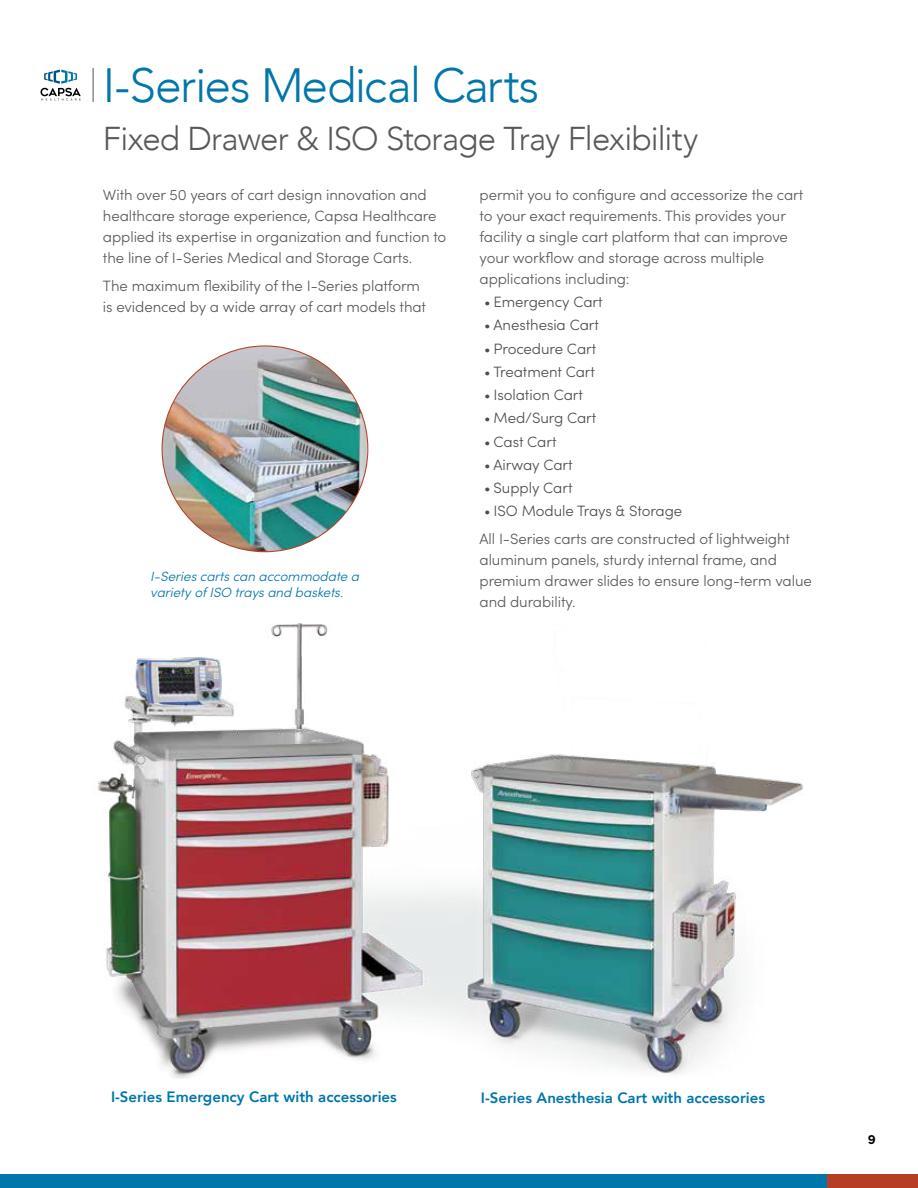
<style>
.page{position:relative;width:918px;height:1188px;background:#fff}
.page>*{position:absolute;margin:0;border:0;box-sizing:border-box;transform-origin:0 0}
.t1{font:300 48px "Avenir";letter-spacing:-.035em;color:#0076aa}
.t2{font:300 33px "Avenir";letter-spacing:-.025em;color:#57585b}
.t3{font:300 15px/21px "Sofia Pro";letter-spacing:-.005em;color:#57585b}
.t4{font:300 15px "Sofia Pro";letter-spacing:-.005em;color:#4c4d4f}
.t5{font:800 15px "Avenir";color:#0076aa}
.t6{font:italic 300 13.5px/15.8px "Sofia Pro";letter-spacing:-.005em;color:#0076aa}
.t7{font:700 13.5px "Sofia Pro";color:#000}
</style>
<div class="page">
<div style="left:0;top:1174px;width:827px;height:14px;background:#0076aa"></div>
<div style="left:827px;top:1174px;width:91px;height:14px;background:#b73d25"></div>
<img style="left:97px;top:624px;width:706px;height:455px">
<hr style="left:92px;top:68px;width:2px;height:34px;background:#8e8f90">
<img style="left:162px;top:346px;width:206px;height:206px;border-radius:103px">
<svg style="left:41px;top:70px;width:40px;height:31px"></svg>
<h1 class="t1" style="left:103px;top:57px;width:438px">I-Series Medical Carts</h1>
<h2 class="t2" style="left:103px;top:119px;width:597px">Fixed Drawer &amp; ISO Storage Tray Flexibility</h2>
<p class="t3" style="left:103px;top:184px;width:345px">With over 50 years of cart design innovation and healthcare storage experience, Capsa Healthcare applied its expertise in organization and function to the line of I-Series Medical and Storage Carts.</p>
<p class="t3" style="left:103px;top:275px;width:325px">The maximum flexibility of the I-Series platform is evidenced by a wide array of cart models that</p>
<p class="t3" style="left:480px;top:183px;width:325px">permit you to configure and accessorize the cart to your exact requirements. This provides your facility a single cart platform that can improve your workflow and storage across multiple applications including:</p>
<p class="t4" style="left:484px;top:291px;width:120px">• Emergency Cart</p>
<p class="t4" style="left:484px;top:314px;width:116px">• Anesthesia Cart</p>
<p class="t4" style="left:484px;top:338px;width:114px">• Procedure Cart</p>
<p class="t4" style="left:484px;top:361px;width:112px">• Treatment Cart</p>
<p class="t4" style="left:484px;top:384px;width:100px">• Isolation Cart</p>
<p class="t4" style="left:484px;top:407px;width:114px">• Med/Surg Cart</p>
<p class="t4" style="left:484px;top:431px;width:74px">• Cast Cart</p>
<p class="t4" style="left:484px;top:454px;width:90px">• Airway Cart</p>
<p class="t4" style="left:484px;top:477px;width:90px">• Supply Cart</p>
<p class="t4" style="left:484px;top:500px;width:200px">• ISO Module Trays &amp; Storage</p>
<p class="t3" style="left:480px;top:528px;width:334px">All I-Series carts are constructed of lightweight aluminum panels, sturdy internal frame, and premium drawer slides to ensure long-term value and durability.</p>
<p class="t6" style="left:150px;top:568px;width:210px">I-Series carts can accommodate a variety of ISO trays and baskets.</p>
<p class="t5" style="left:111px;top:1086px;width:287px">I-Series Emergency Cart with accessories</p>
<p class="t5" style="left:481px;top:1086px;width:286px">I-Series Anesthesia Cart with accessories</p>
<p class="t7" style="left:868px;top:1129px;width:10px">9</p>
</div>
